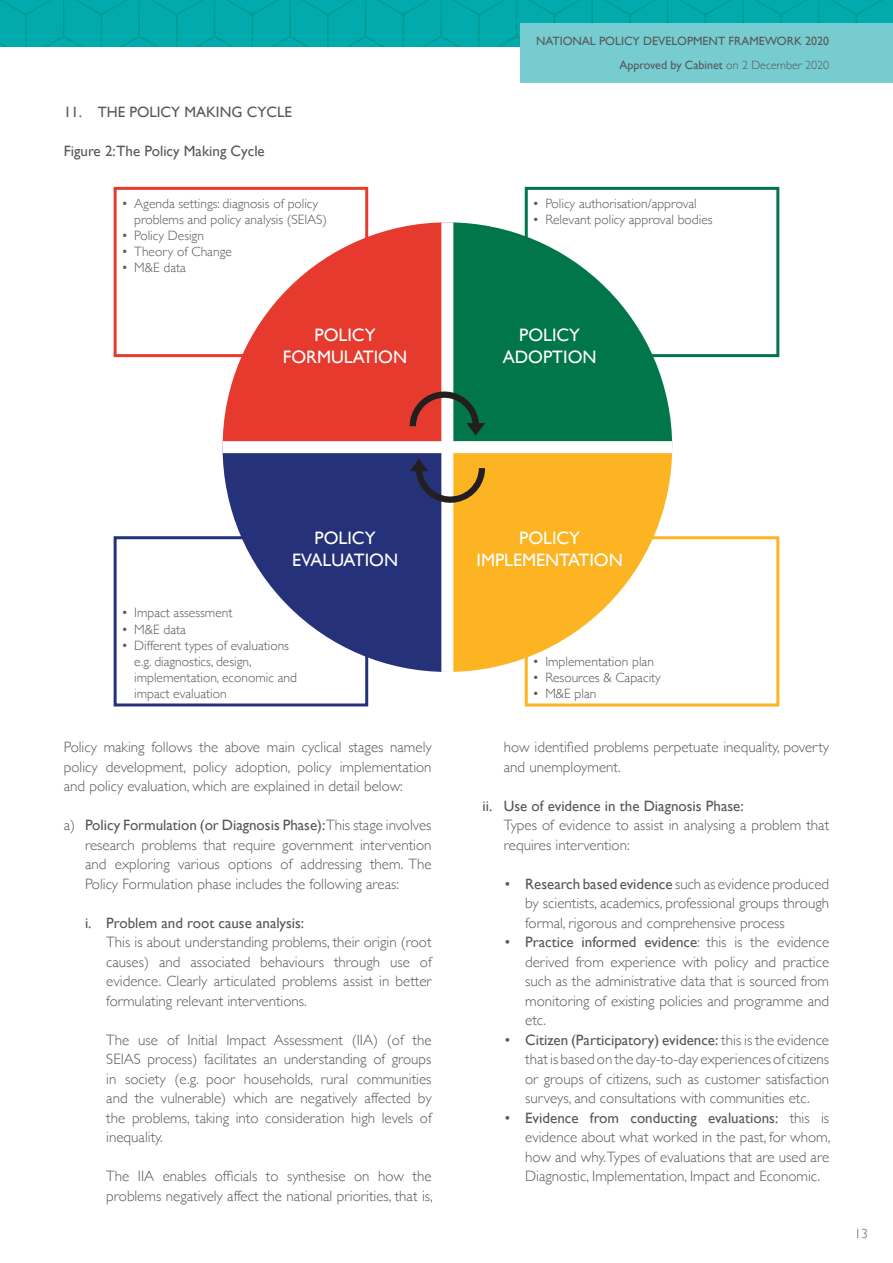
<style>
.page{position:relative;width:893px;height:1263px;background:#fff}
.page>*{position:absolute;margin:0;border:0;box-sizing:border-box;transform-origin:0 0}
.t1{font:18px/21.6px "Gill Sans";color:#fff;text-align:center}
.t2{font:300 15px/19.5px "Gill Sans";color:#57585a;text-align:justify}
.t3{font:15px "Gill Sans";color:#57585a}
.t4{font:300 13.5px/16.2px "Gill Sans";color:#57585a}
.t5{font:12px/24px "Gill Sans";color:#57585a;text-align:right}
.s1{font-weight:300}
.s2{font-weight:400}
</style>
<div class="page">
<svg style="left:0;top:0;width:893px;height:47px;background:#00a8ab"></svg>
<div style="left:520px;top:23px;width:373px;height:60px;background:#77ccd0"></div>
<div style="left:114px;top:187px;width:254px;height:170px;border:3px solid #e73a2e"></div>
<div style="left:114px;top:536px;width:254px;height:170px;border:3px solid #253279"></div>
<div style="left:525px;top:187px;width:254px;height:170px;border:3px solid #00764a"></div>
<div style="left:525px;top:536px;width:254px;height:170px;border:3px solid #fcb423"></div>
<svg style="left:453px;top:222px;width:219px;height:219px;fill:#00764a"></svg>
<svg style="left:223px;top:222px;width:218px;height:219px;fill:#e73a2e"></svg>
<svg style="left:223px;top:453px;width:218px;height:219px;fill:#253279"></svg>
<svg style="left:453px;top:453px;width:219px;height:219px;fill:#fcb423"></svg>
<svg style="left:409px;top:391px;width:76px;height:45px;background:#786150"></svg>
<svg style="left:410px;top:459px;width:75px;height:44px;background:#89755b"></svg>
<p class="t3" style="left:64px;top:103px;width:230px">11. THE POLICY MAKING CYCLE</p>
<p class="t3" style="left:64px;top:142px;width:203px">Figure 2:The Policy Making Cycle</p>
<p class="t4" style="left:134px;top:194px;width:194px;text-indent:-13px">• Agenda settings: diagnosis of policy problems and policy analysis (SEIAS)</p>
<p class="t4" style="left:121px;top:227px;width:84px">• Policy Design</p>
<p class="t4" style="left:121px;top:243px;width:112px">• Theory of Change</p>
<p class="t4" style="left:121px;top:259px;width:66px">• M&amp;E data</p>
<p class="t1" style="left:283px;top:324px;width:126px">POLICY<br>FORMULATION</p>
<p class="t5" style="left:536px;top:29px;width:294px">NATIONAL POLICY DEVELOPMENT FRAMEWORK 2020<br>Approved by Cabinet <span class="s1">on 2 December 2020</span></p>
<p class="t4" style="left:533px;top:194px;width:166px">• Policy authorisation/approval</p>
<p class="t4" style="left:533px;top:211px;width:181px">• Relevant policy approval bodies</p>
<p class="t1" style="left:503px;top:324px;width:95px">POLICY<br>ADOPTION</p>
<p class="t1" style="left:292px;top:527px;width:108px">POLICY<br>EVALUATION</p>
<p class="t4" style="left:121px;top:604px;width:112px">• Impact assessment</p>
<p class="t4" style="left:121px;top:620px;width:66px">• M&amp;E data</p>
<p class="t4" style="left:134px;top:637px;width:164px;text-indent:-13px">• Different types of evaluations e.g. diagnostics, design, implementation, economic and impact evaluation</p>
<p class="t2" style="left:64px;top:737px;width:369px">Policy making follows the above main cyclical stages namely policy development, policy adoption, policy implementation and policy evaluation, which are explained in detail below:</p>
<p class="t2" style="left:85px;top:815px;width:348px;text-indent:-21px">a) <span class="s2">Policy Formulation (or Diagnosis Phase):</span> This stage involves research problems that require government intervention and exploring various options of addressing them. The Policy Formulation phase includes the following areas:</p>
<p class="t3" style="left:85px;top:914px;width:221px">i. Problem and root cause analysis:</p>
<p class="t2" style="left:106px;top:932px;width:327px">This is about understanding problems, their origin (root causes) and associated behaviours through use of evidence. Clearly articulated problems assist in better formulating relevant interventions.</p>
<p class="t2" style="left:106px;top:1029px;width:327px">The use of Initial Impact Assessment (IIA) (of the SEIAS process) facilitates an understanding of groups in society (e.g. poor households, rural communities and the vulnerable) which are negatively affected by the problems, taking into consideration high levels of inequality.</p>
<p class="t2" style="left:106px;top:1166px;width:328px">The IIA enables officials to synthesise on how the problems negatively affect the national priorities, that is,</p>
<p class="t1" style="left:477px;top:527px;width:148px">POLICY<br>IMPLEMENTATION</p>
<p class="t4" style="left:533px;top:653px;width:123px">• Implementation plan</p>
<p class="t4" style="left:533px;top:669px;width:130px">• Resources &amp; Capacity</p>
<p class="t4" style="left:533px;top:685px;width:65px">• M&amp;E plan</p>
<p class="t2" style="left:504px;top:737px;width:327px">how identified problems perpetuate inequality, poverty and unemployment.</p>
<p class="t3" style="left:483px;top:797px;width:263px">ii. Use of evidence in the Diagnosis Phase:</p>
<p class="t2" style="left:504px;top:815px;width:327px">Types of evidence to assist in analysing a problem that requires intervention:</p>
<p class="t2" style="left:525px;top:873px;width:306px;text-indent:-21px">• <span class="s2">Research based evidence</span> such as evidence produced by scientists, academics, professional groups through formal, rigorous and comprehensive process</p>
<p class="t2" style="left:525px;top:932px;width:306px;text-indent:-21px">• <span class="s2">Practice informed evidence</span>: this is the evidence derived from experience with policy and practice such as the administrative data that is sourced from monitoring of existing policies and programme and etc.</p>
<p class="t2" style="left:525px;top:1029px;width:306px;text-indent:-21px">• <span class="s2">Citizen (Participatory) evidence:</span> this is the evidence that is based on the day-to-day experiences of citizens or groups of citizens, such as customer satisfaction surveys, and consultations with communities etc.</p>
<p class="t2" style="left:525px;top:1107px;width:307px;text-indent:-21px">• <span class="s2">Evidence from conducting evaluations:</span> this is evidence about what worked in the past, for whom, how and why.Types of evaluations that are used are Diagnostic, Implementation, Impact and Economic.</p>
<p class="t4" style="left:854px;top:1225px;width:15px">13</p>
</div>
